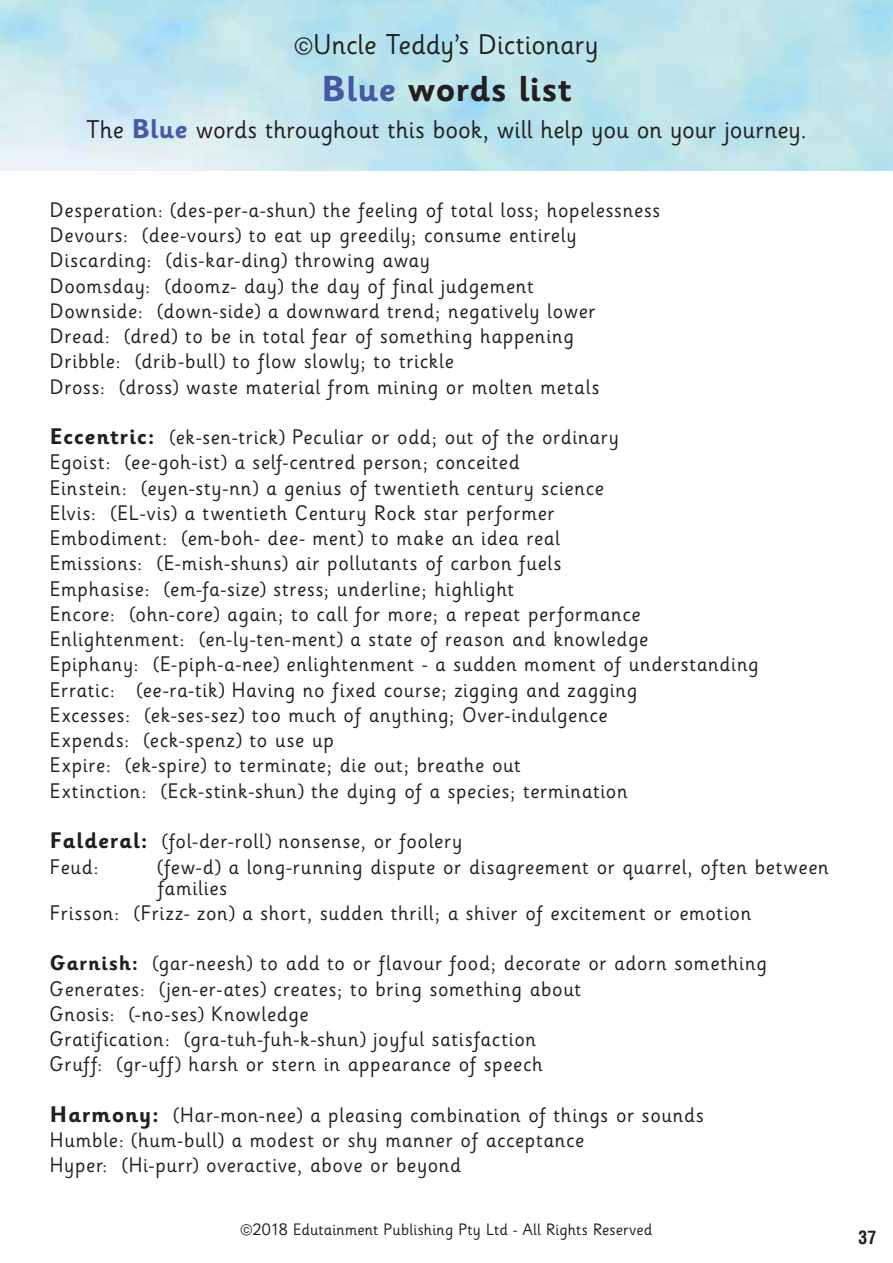
<style>
.page{position:relative;width:893px;height:1263px;background:#fff}
.page>*{position:absolute;margin:0;border:0;box-sizing:border-box;transform-origin:0 0}
.t1{font:700 36px "Sassoon Infant Std";letter-spacing:.005em;color:#231f20}
.t2{font:28.5px "Sassoon Infant Std";letter-spacing:.005em;color:#231f20}
.t3{font:25.5px "Sassoon Infant Std";color:#231f20}
.t4{font:21px/25.2px "Sassoon Infant Std";letter-spacing:.035em;color:#231f20}
.t5{font:700 condensed 18px "Helvetica LT Std";color:#231f20}
.t6{font:16.5px "Sassoon Infant Std";letter-spacing:.01em;color:#231f20}
.s1{font-size:25.5px}
.s2{color:#4658a7}
.s3{font-weight:700;font-size:27px;color:#4658a7}
.s4{font-weight:700;font-size:22.5px}
.s5{font-weight:700}
</style>
<div class="page">
<h2 class="t2" style="left:294px;top:27px;width:305px"><span class="s1">©</span>Uncle Teddy’s Dictionary</h2>
<h1 class="t1" style="left:322px;top:67px;width:251px"><span class="s2">Blue</span> words list</h1>
<p class="t3" style="left:86px;top:114px;width:722px">The <span class="s3">Blue</span> words throughout this book, will help you on your journey.</p>
<p class="t4" style="left:50px;top:198px;width:612px">Desperation: (des-per-a-shun) the feeling of total loss; hopelessness Devours: (dee-vours) to eat up greedily; consume entirely Discarding: (dis-kar-ding) throwing away<br>Doomsday: (doomz- day) the day of final judgement<br>Downside: (down-side) a downward trend; negatively lower Dread: (dred) to be in total fear of something happening<br>Dribble: (drib-bull) to flow slowly; to trickle<br>Dross: (dross) waste material from mining or molten metals</p>
<p class="t4" style="left:50px;top:425px;width:710px"><span class="s4">Eccentric:</span> (ek-sen-trick) Peculiar or odd; out of the ordinary<br>Egoist: (ee-goh-ist) a self-centred person; conceited<br>Einstein: (eyen-sty-nn) a genius of twentieth century science<br>Elvis: (EL-vis) a twentieth Century Rock star performer<br>Embodiment: (em-boh- dee- ment) to make an idea real<br>Emissions: (E-mish-shuns) air pollutants of carbon fuels<br>Emphasise: (em-fa-size) stress; underline; highlight<br>Encore: (ohn-core) again; to call for more; a repeat performance Enlightenment: (en-ly-ten-ment) a state of reason and knowledge<br>Epiphany: (E-piph-a-nee) enlightenment - a sudden moment of understanding Erratic: (ee-ra-tik) Having no fixed course; zigging and zagging<br>Excesses: (ek-ses-sez) too much of anything; Over-indulgence<br>Expends: (eck-spenz) to use up<br>Expire: (ek-spire) to terminate; die out; breathe out<br>Extinction: (Eck-stink-shun) the dying of a species; termination</p>
<p class="t4" style="left:50px;top:829px;width:414px"><span class="s4">Falderal:</span> (fol-der-roll) nonsense, or foolery<br>Feud:</p>
<p class="t4" style="left:158px;top:856px;width:672px;line-height:21px">(few-d) a long-running dispute or disagreement or quarrel, often between families</p>
<p class="t4" style="left:50px;top:900px;width:703px">Frisson: (Frizz- zon) a short, sudden thrill; a shiver of excitement or emotion</p>
<p class="t4" style="left:50px;top:951px;width:718px"><span class="s5">Garnish:</span> (gar-neesh) to add to or flavour food; decorate or adorn something Generates: (jen-er-ates) creates; to bring something about<br>Gnosis: (-no-ses) Knowledge<br>Gratification: (gra-tuh-fuh-k-shun) joyful satisfaction<br>Gruff: (gr-uff) harsh or stern in appearance of speech</p>
<p class="t4" style="left:50px;top:1102px;width:655px"><span class="s4">Harmony:</span> (Har-mon-nee) a pleasing combination of things or sounds<br>Humble: (hum-bull) a modest or shy manner of acceptance<br>Hyper: (Hi-purr) overactive, above or beyond</p>
<p class="t6" style="left:241px;top:1219px;width:413px">©2018 Edutainment Publishing Pty Ltd - All Rights Reserved</p>
<p class="t5" style="left:858px;top:1226px;width:20px">37</p>
</div>
